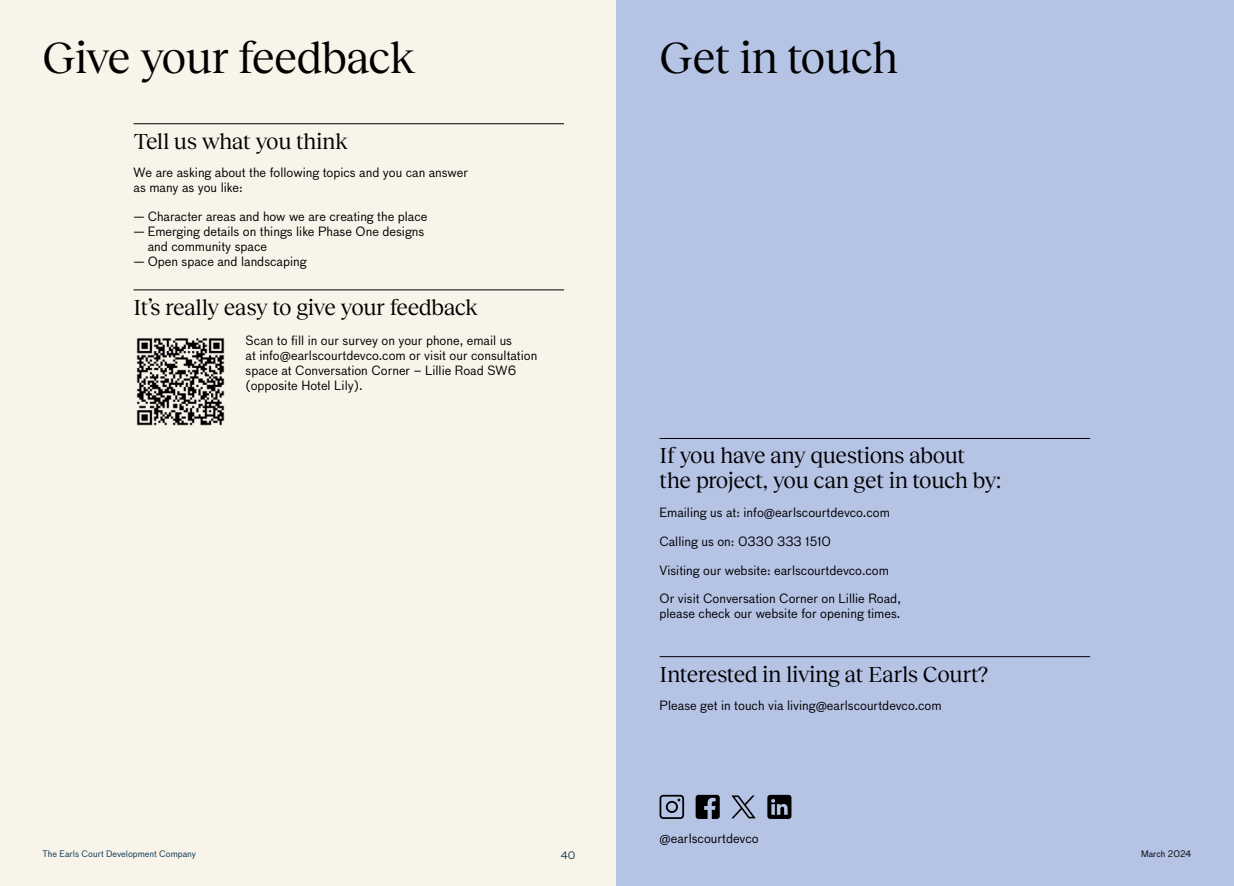
<style>
.page{position:relative;width:1234px;height:886px;background:#fff}
.page>*{position:absolute;margin:0;border:0;box-sizing:border-box;transform-origin:0 0}
.t1{font:45px "Reckless Neue";letter-spacing:-.025em;color:#000}
.t2{font:22.5px/25px "Reckless Neue";letter-spacing:-.02em;color:#000}
.t3{font:12.5px/15px "Bau LF";color:#000}
.t4{font:10px "Bau LF";color:#083651}
.t5{font:8.75px "Bau LF";color:#083651}
.t6{font:8.75px "Bau LF";color:#000}
</style>
<div class="page">
<div style="left:0;top:0;width:1233px;height:886px;background:#f9f4ea"></div>
<hr style="left:133px;top:124px;width:431px;height:1px;background:#000">
<img style="left:136px;top:338px;width:89px;height:88px">
<hr style="left:133px;top:290px;width:431px;height:1px;background:#000">
<div style="left:617px;top:0;width:616px;height:886px;background:#b5c3e5"></div>
<hr style="left:659px;top:438px;width:430px;height:1px;background:#000">
<hr style="left:659px;top:656px;width:430px;height:1px;background:#000">
<svg style="left:731px;top:795px;width:24px;height:23px"></svg>
<svg style="left:767px;top:795px;width:24px;height:24px"></svg>
<svg style="left:695px;top:795px;width:24px;height:24px"></svg>
<svg style="left:659px;top:795px;width:25px;height:24px"></svg>
<h1 class="t1" style="left:43px;top:26px;width:374px">Give your feedback</h1>
<h2 class="t2" style="left:133px;top:127px;width:216px">Tell us what you think</h2>
<p class="t3" style="left:133px;top:166px;width:336px;line-height:14.4px">We are asking about the following topics and you can answer as many as you like:</p>
<p class="t3" style="left:148px;top:209px;width:281px">Character areas and how we are creating the place Emerging details on things like Phase One designs and community space<br>Open space and landscaping</p>
<h2 class="t2" style="left:133px;top:293px;width:346px">It’s really easy to give your feedback</h2>
<p class="t3" style="left:245px;top:333px;width:293px">Scan to fill in our survey on your phone, email us<br>at info@earlscourtdevco.com or visit our consultation space at Conversation Corner – Lillie Road SW6 (opposite Hotel Lily).</p>
<p class="t5" style="left:43px;top:849px;width:155px">The Earls Court Development Company</p>
<p class="t4" style="left:560px;top:849px;width:16px">40</p>
<h1 class="t1" style="left:659px;top:26px;width:240px">Get in touch</h1>
<h2 class="t2" style="left:659px;top:442px;width:343px">If you have any questions about the project, you can get in touch by:</h2>
<p class="t3" style="left:659px;top:505px;width:232px">Emailing us at: info@earlscourtdevco.com</p>
<p class="t3" style="left:659px;top:534px;width:173px">Calling us on: 0330 333 1510</p>
<p class="t3" style="left:659px;top:563px;width:231px">Visiting our website: earlscourtdevco.com</p>
<p class="t3" style="left:659px;top:592px;width:243px;line-height:14.4px">Or visit Conversation Corner on Lillie Road, please check our website for opening times.</p>
<h2 class="t2" style="left:659px;top:660px;width:330px">Interested in living at Earls Court?</h2>
<p class="t3" style="left:659px;top:698px;width:283px">Please get in touch via living@earlscourtdevco.com</p>
<p class="t3" style="left:659px;top:831px;width:101px">@earlscourtdevco</p>
<p class="t6" style="left:1140px;top:849px;width:52px">March 2024</p>
</div>
